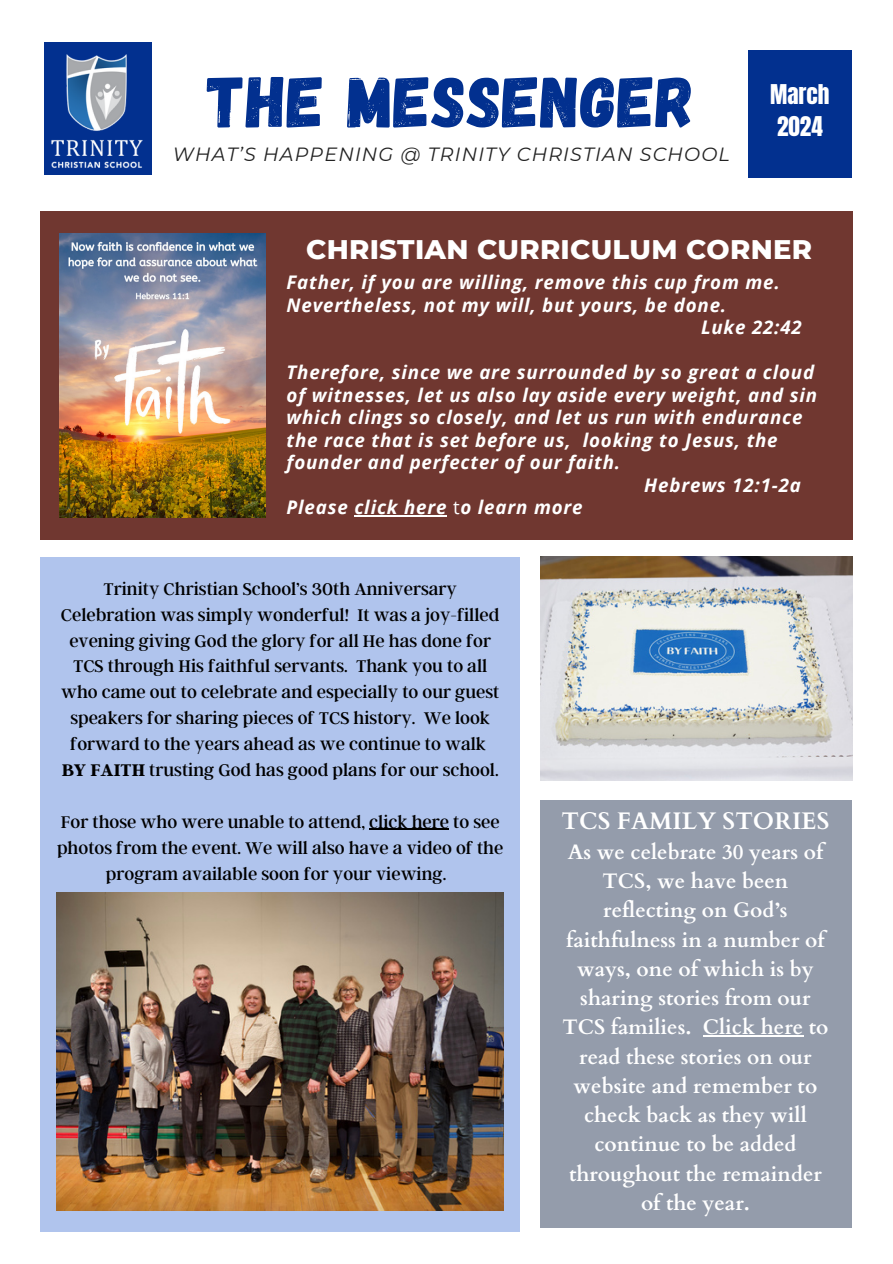
<style>
.page{position:relative;width:893px;height:1264px;background:#fff}
.page>*{position:absolute;margin:0;border:0;box-sizing:border-box;transform-origin:0 0}
.t1{font:72.15px "Gagalin";letter-spacing:.01em;color:#02308f}
.t2{font:800 27.45px "Montserrat";letter-spacing:.01em;color:#fff}
.t3{font:700 24px "Cardo";color:#fff}
.t4{font:23.1px/31.5px "Anton";color:#fff}
.t5{font:700 21px/29.2px "Cardo";color:#fff;text-align:center}
.t6{font:italic 19.05px "Montserrat";letter-spacing:.06em;color:#222}
.t7{font:18.75px/25.8px "Argent CF";color:#000;text-align:center}
.t8{font:italic 700 18.75px/22.5px "Open Sans";letter-spacing:.045em;color:#fff}
.s1{font-weight:400;font-style:normal}
.s2{font-weight:700}
</style>
<div class="page">
<div style="left:748px;top:50px;width:103px;height:127px;background:#02308f"></div>
<div style="left:40px;top:211px;width:813px;height:329px;background:#703730"></div>
<img style="left:60px;top:234px;width:206px;height:283px">
<div style="left:44px;top:42px;width:107px;height:132px;background:#02308f"></div>
<img style="left:51px;top:54px;width:92px;height:115px">
<img style="left:540px;top:557px;width:312px;height:223px">
<div style="left:540px;top:800px;width:311px;height:428px;background:#949cab"></div>
<hr style="left:354px;top:515px;width:93px;height:1px;background:#fff">
<hr style="left:702px;top:1035px;width:101px;height:1px;background:#fff">
<div style="left:40px;top:557px;width:480px;height:674px;background:#b0c4ed"></div>
<img style="left:57px;top:892px;width:446px;height:318px">
<hr style="left:369px;top:828px;width:80px;height:2px;background:#000">
<p class="t1" style="left:207px;top:55px;width:489px">THE MESSENGER</p>
<p class="t6" style="left:173px;top:142px;width:558px">WHAT’S HAPPENING @ TRINITY CHRISTIAN SCHOOL</p>
<p class="t4" style="left:770px;top:79px;width:61px">March<br>2024</p>
<p class="t2" style="left:306px;top:233px;width:507px">CHRISTIAN CURRICULUM CORNER</p>
<h5 class="t8" style="left:286px;top:271px;width:495px">Father, if you are willing, remove this cup from me.</h5>
<h5 class="t8" style="left:286px;top:293px;width:441px">Nevertheless, not my will, but yours, be done.</h5>
<h5 class="t8" style="left:701px;top:316px;width:102px">Luke 22:42</h5>
<h4 class="t8" style="left:286px;top:361px;width:532px">Therefore, since we are surrounded by so great a cloud of witnesses, let us also lay aside every weight, and sin which clings so closely, and let us run with endurance the race that is set before us, looking to Jesus, the founder and perfecter of our faith.</h4>
<h2 class="t8" style="left:644px;top:473px;width:158px">Hebrews 12:1-2a</h2>
<h6 class="t8" style="left:286px;top:496px;width:297px">Please click here <span class="s1">t</span>o learn more</h6>
<p class="t7" style="left:61px;top:575px;width:440px">Trinity Christian School’s 30th Anniversary Celebration was simply wonderful! It was a joy-filled evening giving God the glory for all He has done for TCS through His faithful servants. Thank you to all who came out to celebrate and especially to our guest speakers for sharing pieces of TCS history. We look forward to the years ahead as we continue to walk <span class="s2">BY FAITH</span> trusting God has good plans for our school.</p>
<h3 class="t7" style="left:57px;top:808px;width:448px">For those who were unable to attend, click here to see photos from the event. We will also have a video of the program available soon for your viewing.</h3>
<p class="t3" style="left:561px;top:805px;width:269px">TCS FAMILY STORIES</p>
<p class="t5" style="left:562px;top:837px;width:267px">As we celebrate 30 years of<br>TCS, we have been reflecting on God’s faithfulness in a number of ways, one of which is by sharing stories from our<br>TCS families. Click here to read these stories on our website and remember to check back as they will continue to be added throughout the remainder of the year.</p>
</div>
